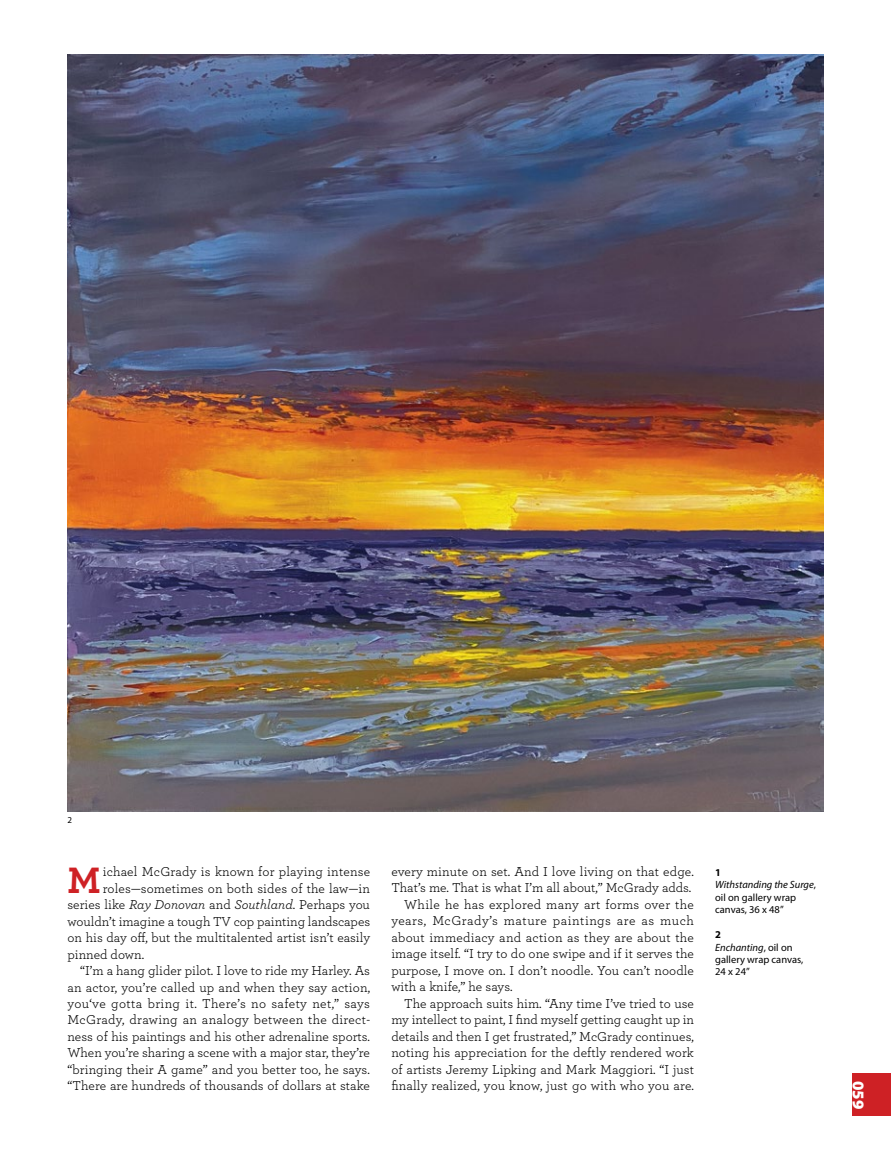
<style>
.page{position:relative;width:891px;height:1161px;background:#fff}
.page>*{position:absolute;margin:0;border:0;box-sizing:border-box;transform-origin:0 0}
.t1{font:700 38.6px "Archer";color:#ce2125}
.t2{font:900 16.4px "Myriad Pro";color:#fff}
.t3{font:13.6px "Archer";color:#000}
.t4{font:13.6px "Archer";letter-spacing:.02em;color:#000}
.t5{font:13.6px "Archer";letter-spacing:.025em;color:#000}
.t6{font:13.6px "Archer";letter-spacing:.04em;color:#000}
.t7{font:10.4px/12.4px "Myriad Pro";color:#000}
.t8{font:9px "Myriad Pro";color:#000}
.s1{font-style:italic}
.s2{font-weight:700}
</style>
<div class="page">
<div style="left:853px;top:1074px;width:38px;height:42px;background:#ce2125"></div>
<img style="left:68px;top:54px;width:756px;height:757px">
<p class="t8" style="left:68px;top:815px;width:6px">2</p>
<h1 class="t1" style="left:68px;top:849px;width:35px">M</h1>
<p class="t3" style="left:103px;top:862px;width:269px">ichael McGrady is known for playing intense</p>
<p class="t3" style="left:103px;top:879px;width:269px">roles—sometimes on both sides of the law—in</p>
<p class="t3" style="left:68px;top:895px;width:304px">series like <span class="s1">Ray Donovan</span> and <span class="s1">Southland</span>. Perhaps you</p>
<p class="t3" style="left:68px;top:912px;width:304px">wouldn’t imagine a tough TV cop painting landscapes</p>
<p class="t3" style="left:68px;top:928px;width:304px">on his day off, but the multitalented artist isn’t easily</p>
<p class="t3" style="left:68px;top:945px;width:78px">pinned down.</p>
<p class="t3" style="left:80px;top:961px;width:291px">“I’m a hang glider pilot. I love to ride my Harley. As</p>
<p class="t3" style="left:68px;top:978px;width:304px">an actor, you’re called up and when they say action,</p>
<p class="t5" style="left:68px;top:994px;width:304px">you‘ve gotta bring it. There’s no safety net,” says</p>
<p class="t4" style="left:68px;top:1011px;width:304px">McGrady, drawing an analogy between the direct-</p>
<p class="t3" style="left:68px;top:1027px;width:304px">ness of his paintings and his other adrenaline sports.</p>
<p class="t3" style="left:68px;top:1044px;width:304px">When you’re sharing a scene with a major star, they’re</p>
<p class="t3" style="left:68px;top:1060px;width:304px">“bringing their A game” and you better too, he says.</p>
<p class="t3" style="left:68px;top:1077px;width:304px">“There are hundreds of thousands of dollars at stake</p>
<p class="t3" style="left:391px;top:862px;width:304px">every minute on set. And I love living on that edge.</p>
<p class="t3" style="left:391px;top:879px;width:302px">That’s me. That is what I’m all about,” McGrady adds.</p>
<p class="t5" style="left:404px;top:895px;width:291px">While he has explored many art forms over the</p>
<p class="t6" style="left:391px;top:912px;width:304px">years, McGrady’s mature paintings are as much</p>
<p class="t4" style="left:391px;top:928px;width:304px">about immediacy and action as they are about the</p>
<p class="t3" style="left:391px;top:945px;width:304px">image itself. “I try to do one swipe and if it serves the</p>
<p class="t3" style="left:391px;top:961px;width:304px">purpose, I move on. I don’t noodle. You can’t noodle</p>
<p class="t3" style="left:391px;top:978px;width:123px">with a knife,” he says.</p>
<p class="t3" style="left:404px;top:994px;width:291px">The approach suits him. “Any time I’ve tried to use</p>
<p class="t3" style="left:391px;top:1011px;width:304px">my intellect to paint, I find myself getting caught up in</p>
<p class="t3" style="left:391px;top:1027px;width:304px">details and then I get frustrated,” McGrady continues,</p>
<p class="t3" style="left:391px;top:1044px;width:304px">noting his appreciation for the deftly rendered work</p>
<p class="t3" style="left:391px;top:1060px;width:304px">of artists Jeremy Lipking and Mark Maggiori. “I just</p>
<p class="t3" style="left:391px;top:1077px;width:304px">finally realized, you know, just go with who you are.</p>
<p class="t7" style="left:715px;top:867px;width:102px"><span class="s2">1<br></span><span class="s1">Withstanding the Surge</span>, oil on gallery wrap canvas, 36 x 48”</p>
<p class="t7" style="left:715px;top:929px;width:90px"><span class="s2">2<br></span><span class="s1">Enchanting</span>, oil on gallery wrap canvas,<br>24 x 24”</p>
<p class="t2" style="left:868px;top:1081px;width:30px;rotate:90deg">059</p>
</div>
